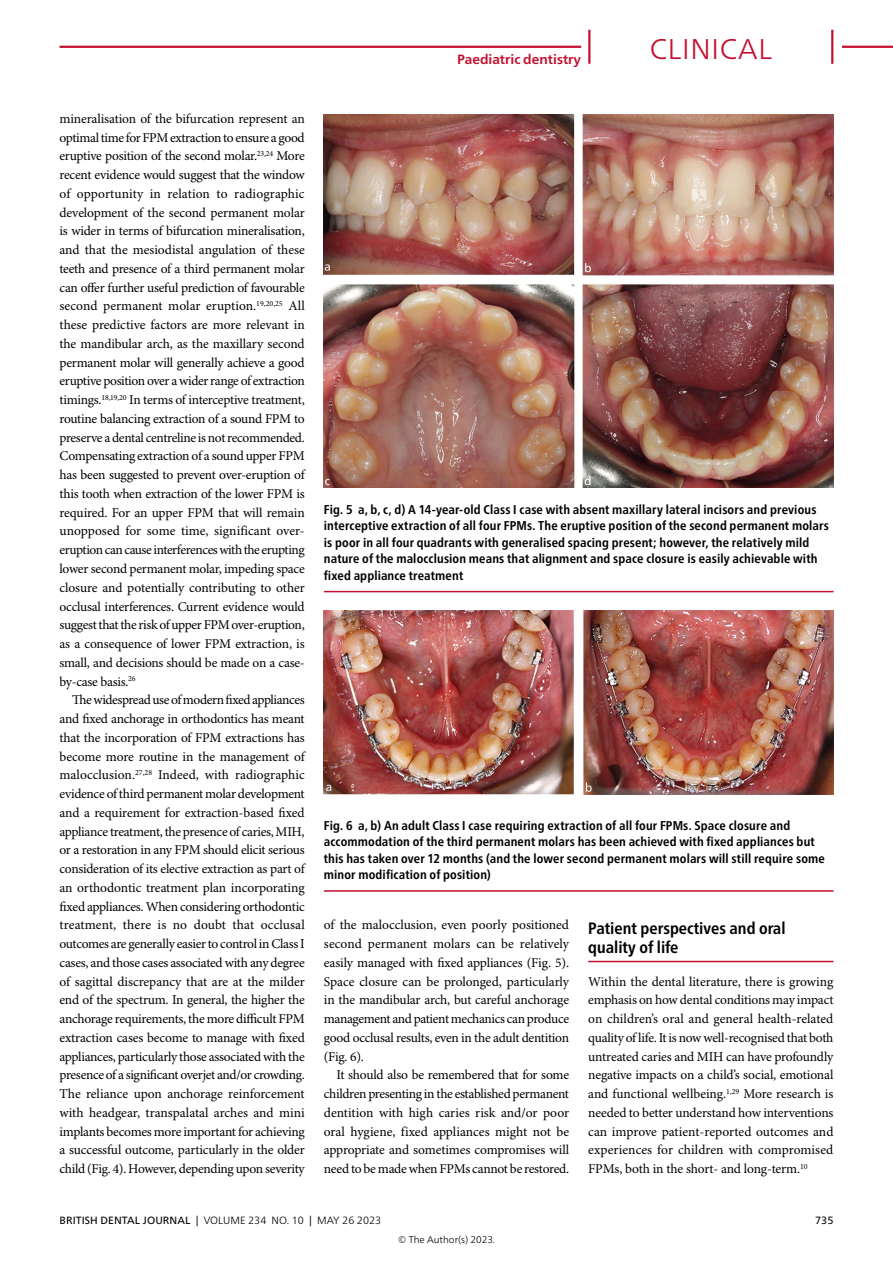
<style>
.page{position:relative;width:893px;height:1263px;background:#fff}
.page>*{position:absolute;margin:0;border:0;box-sizing:border-box;transform-origin:0 0}
.t1{font:300 28.5px "Frutiger Neue LT Pro";letter-spacing:.025em;color:#c31130}
.SectionHeading_1_MSS{font:700 condensed 16.5px/18.8px "Frutiger Neue LT Pro";color:#000}
.Para_9pt_justified{font:13.5px/18.8px "Minion Pro";letter-spacing:-.02em;color:#000;text-align:justify}
.Para_9pt_justified_1{font:13.5px/18.8px "Minion Pro";letter-spacing:-.005em;color:#000;text-align:justify}
.t2{font:700 13.5px "Frutiger Neue LT Pro";color:#c31130}
.Image_Caption_MSS{font:700 condensed 12.75px/16.5px "Frutiger Neue LT Pro";letter-spacing:.01em;color:#000}
.Image_Caption_MSS-2{font:12.75px/16.5px "Frutiger Neue LT Pro Cn Bold 2";letter-spacing:.01em;color:#000}
.t3{font:300 10.5px "Frutiger Neue LT Pro";letter-spacing:.005em;color:#000}
.t4{font:10.5px "Frutiger Neue LT Pro";color:#000}
.t5{font:300 9.75px "Frutiger Neue LT Pro";color:#000}
.s1{font-family:"Frutiger Neue LT Pro Cn Bold 2";font-weight:400;font-stretch:normal}
.s2{font-family:"Frutiger Neue LT Pro";font-weight:700;font-stretch:condensed}
.s3{font-weight:400}
</style>
<div class="page">
<hr style="left:588px;top:961px;width:245px;height:1px;background:#c31130">
<img style="left:323px;top:114px;width:510px;height:373px">
<hr style="left:324px;top:591px;width:509px;height:1px;background:#c31130">
<img style="left:323px;top:611px;width:510px;height:183px">
<hr style="left:324px;top:890px;width:509px;height:2px;background:#c31130">
<hr style="left:60px;top:46px;width:521px;height:2px;background:#c31130">
<hr style="left:842px;top:46px;width:51px;height:2px;background:#c31130">
<hr style="left:588px;top:30px;width:2px;height:34px;background:#c31130">
<hr style="left:831px;top:30px;width:2px;height:34px;background:#c31130">
<p class="t2" style="left:457px;top:51px;width:125px">Paediatric dentistry</p>
<h1 class="t1" style="left:650px;top:32px;width:124px">CLINICAL</h1>
<p class="Para_9pt_justified" style="left:60px;top:110px;width:247px">mineralisation of the bifurcation represent an optimal time for FPM extraction to ensure a good eruptive position of the second molar.<sup>23,24</sup> More recent evidence would suggest that the window of opportunity in relation to radiographic development of the second permanent molar is wider in terms of bifurcation mineralisation, and that the mesiodistal angulation of these teeth and presence of a third permanent molar can offer further useful prediction of favourable second permanent molar eruption.<sup>19,20,25</sup> All these predictive factors are more relevant in the mandibular arch, as the maxillary second permanent molar will generally achieve a good eruptive position over a wider range of extraction timings.<sup>18,19,20</sup> In terms of interceptive treatment, routine balancing extraction of a sound FPM to preserve a dental centreline is not recommended.<br>Compensating extraction of a sound upper FPM has been suggested to prevent over-eruption of this tooth when extraction of the lower FPM is required. For an upper FPM that will remain unopposed for some time, significant over&shy;eruption can cause interferences with the erupting lower second permanent molar, impeding space closure and potentially contributing to other occlusal interferences. Current evidence would suggest that the risk of upper FPM over-eruption, as a consequence of lower FPM extraction, is small, and decisions should be made on a case&shy;by-case basis.<sup>26</sup></p>
<p class="Para_9pt_justified" style="left:60px;top:691px;width:247px;text-indent:13px">The widespread use of modern fixed appliances and fixed anchorage in orthodontics has meant that the incorporation of FPM extractions has become more routine in the management of malocclusion.<sup>27,28</sup> Indeed, with radiographic evidence of third permanent molar development and a requirement for extraction-based fixed appliance treatment, the presence of caries, MIH, or a restoration in any FPM should elicit serious consideration of its elective extraction as part of an orthodontic treatment plan incorporating fixed appliances. When considering orthodontic treatment, there is no doubt that occlusal outcomes are generally easier to control in Class I cases, and those cases associated with any degree of sagittal discrepancy that are at the milder end of the spectrum. In general, the higher the anchorage requirements, the more difficult FPM extraction cases become to manage with fixed appliances, particularly those associated with the presence of a significant overjet and/or crowding.<br>The reliance upon anchorage reinforcement with headgear, transpalatal arches and mini implants becomes more important for achieving a successful outcome, particularly in the older child (Fig. 4). However, depending upon severity</p>
<p class="Image_Caption_MSS" style="left:324px;top:501px;width:506px"><span class="s1">Fig. 5 a, b, c, d) A 14-year-old Class I case with absent maxillary lateral incisors and previous </span>interceptive extraction of all four FPMs. The eruptive position of the second permanent molars is poor in all four quadrants with generalised spacing present; however, the relatively mild nature of the malocclusion means that alignment and space closure is easily achievable with <span class="s1">fixed appliance treatment</span></p>
<p class="Image_Caption_MSS-2" style="left:324px;top:817px;width:502px">Fig. 6 a, b) An adult Class I case requiring extraction of all four FPMs. Space closure and accommodation of the third permanent molars has been achieved with fixed appliances but this has taken over 12 months (and the lower second permanent molars will still require some <span class="s2">minor</span> modification of position)</p>
<p class="Para_9pt_justified" style="left:324px;top:916px;width:247px">of the malocclusion, even poorly positioned second permanent molars can be relatively easily managed with fixed appliances (Fig. 5).<br>Space closure can be prolonged, particularly in the mandibular arch, but careful anchorage management and patient mechanics can produce good occlusal results, even in the adult dentition (Fig. 6).</p>
<p class="Para_9pt_justified" style="left:324px;top:1066px;width:247px;text-indent:13px">It should also be remembered that for some children presenting in the established permanent dentition with high caries risk and/or poor oral hygiene, fixed appliances might not be appropriate and sometimes compromises will need to be made when FPMs cannot be restored.</p>
<p class="SectionHeading_1_MSS" style="left:588px;top:918px;width:199px">Patient perspectives and oral quality of life</p>
<p class="Para_9pt_justified_1" style="left:588px;top:972px;width:247px">Within the dental literature, there is growing emphasis on how dental conditions may impact on children’s oral and general health-related quality of life. It is now well-recognised that both untreated caries and MIH can have profoundly negative impacts on a child’s social, emotional and functional wellbeing.<sup>1,29</sup> More research is needed to better understand how interventions can improve patient-reported outcomes and experiences for children with compromised FPMs, both in the short- and long-term.<sup>10</sup></p>
<p class="t3" style="left:60px;top:1214px;width:323px"><span class="s3">BRITISH DENTAL JOURNAL |</span> VOLUME 234 NO. 10 <span class="s3">|</span> May 26 2023</p>
<p class="t4" style="left:815px;top:1214px;width:20px">735</p>
<p class="t5" style="left:398px;top:1234px;width:99px">© The Author(s) 2023.</p>
</div>
